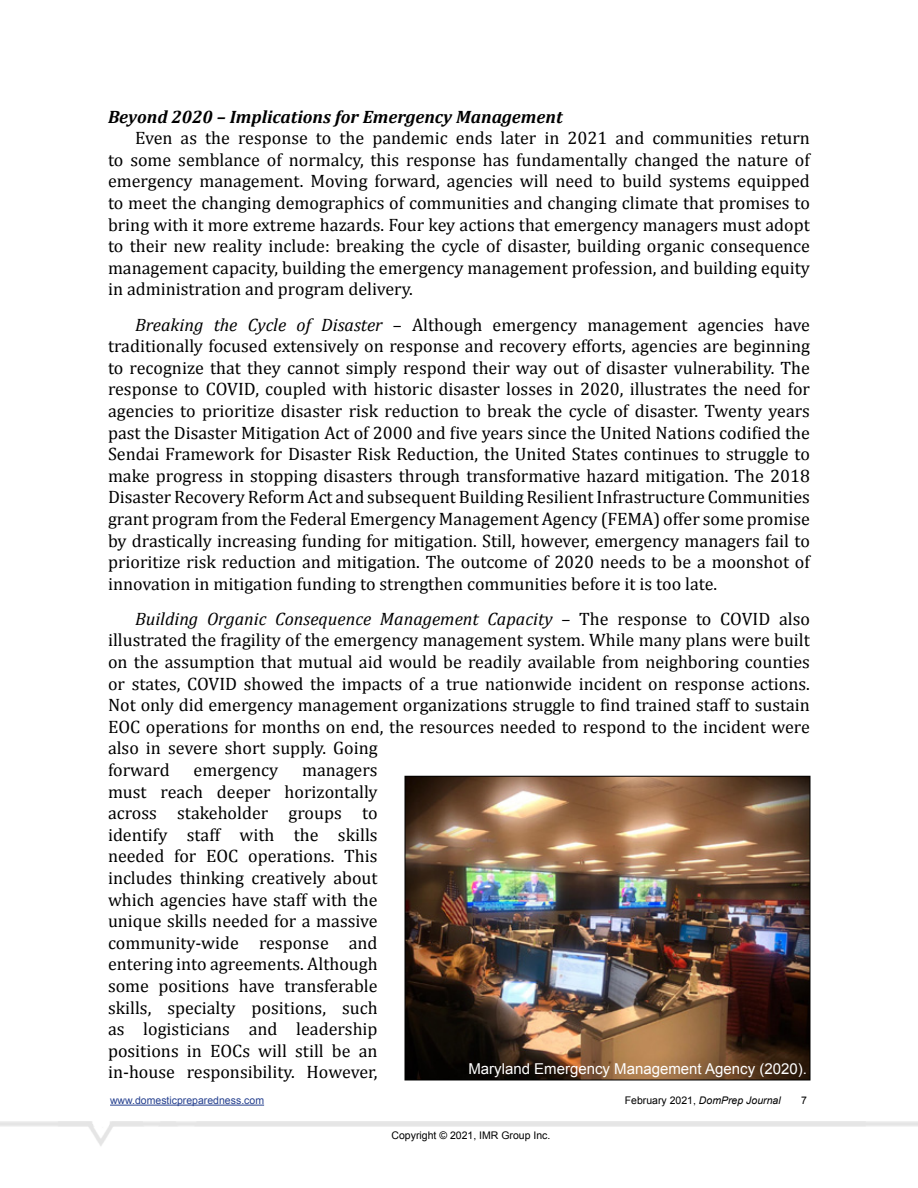
<style>
.page{position:relative;width:918px;height:1188px;background:#fff}
.page>*{position:absolute;margin:0;border:0;box-sizing:border-box;transform-origin:0 0}
.t1{font:18px/21.6px "Cambria";color:#000;text-align:justify}
.t2{font:italic 700 18px "Cambria";color:#000}
.t3{font:15px "Arial";color:#fff}
.t4{font:10.5px "Arial";color:#000}
.t5{font:10.5px "Arial";color:#25408f}
.t6{font:italic 10.5px "Arial";color:#000}
.s1{font-style:italic}
.s2{font-style:normal}
</style>
<div class="page">
<hr style="left:110px;top:1105px;width:154px;height:1px;background:#25408f">
<img style="left:407px;top:778px;width:401px;height:300px">
<div style="left:405px;top:776px;width:405px;height:304px;border:1px solid #000"></div>
<p class="t2" style="left:108px;top:106px;width:456px">Beyond 2020 – Implications for Emergency Management</p>
<p class="t1" style="left:108px;top:127px;width:704px;text-indent:27px">Even as the response to the pandemic ends later in 2021 and communities return to some semblance of normalcy, this response has fundamentally changed the nature of emergency management. Moving forward, agencies will need to build systems equipped to meet the changing demographics of communities and changing climate that promises to bring with it more extreme hazards. Four key actions that emergency managers must adopt to their new reality include: breaking the cycle of disaster, building organic consequence management capacity, building the emergency management profession, and building equity in administration and program delivery.</p>
<p class="t1" style="left:108px;top:313px;width:704px;text-indent:27px"><span class="s1">Breaking the Cycle of Disaster</span> – Although emergency management agencies have traditionally focused extensively on response and recovery efforts, agencies are beginning to recognize that they cannot simply respond their way out of disaster vulnerability. The response to COVID, coupled with historic disaster losses in 2020, illustrates the need for agencies to prioritize disaster risk reduction to break the cycle of disaster. Twenty years past the Disaster Mitigation Act of 2000 and five years since the United Nations codified the Sendai Framework for Disaster Risk Reduction, the United States continues to struggle to make progress in stopping disasters through transformative hazard mitigation. The 2018<br>Disaster Recovery Reform Act and subsequent Building Resilient Infrastructure Communities grant program from the Federal Emergency Management Agency (FEMA) offer some promise by drastically increasing funding for mitigation. Still, however, emergency managers fail to prioritize risk reduction and mitigation. The outcome of 2020 needs to be a moonshot of innovation in mitigation funding to strengthen communities before it is too late.</p>
<p class="t1" style="left:108px;top:608px;width:704px;text-align:left;text-indent:27px"><span class="s1">Building Organic Consequence Management Capacity</span> – The response to COVID also illustrated the fragility of the emergency management system. While many plans were built on the assumption that mutual aid would be readily available from neighboring counties or states, COVID showed the impacts of a true nationwide incident on response actions.<br>Not only did emergency management organizations struggle to find trained staff to sustain EOC operations for months on end, the resources needed to respond to the incident were also in severe short supply. Going<br>forward</p>
<p class="t1" style="left:108px;top:759px;width:271px;text-indent:194px">managers must reach deeper horizontally across stakeholder groups to identify staff with the skills needed for EOC operations. This includes thinking creatively about which agencies have staff with the unique skills needed for a massive community-wide response and entering into agreements. Although some positions have transferable skills, specialty positions, such as logisticians and leadership positions in EOCs will still be an in-house responsibility. However,</p>
<p class="t1" style="left:194px;top:759px;width:86px">emergency</p>
<p class="t3" style="left:468px;top:1059px;width:340px">Maryland Emergency Management Agency (2020).</p>
<p class="t5" style="left:110px;top:1093px;width:156px">www.domesticpreparedness.com</p>
<p class="t6" style="left:625px;top:1094px;width:157px"><span class="s2">February 2021,</span> DomPrep Journal</p>
<p class="t4" style="left:801px;top:1093px;width:7px">7</p>
<p class="t4" style="left:392px;top:1128px;width:160px">Copyright © 2021, IMR Group Inc.</p>
</div>
